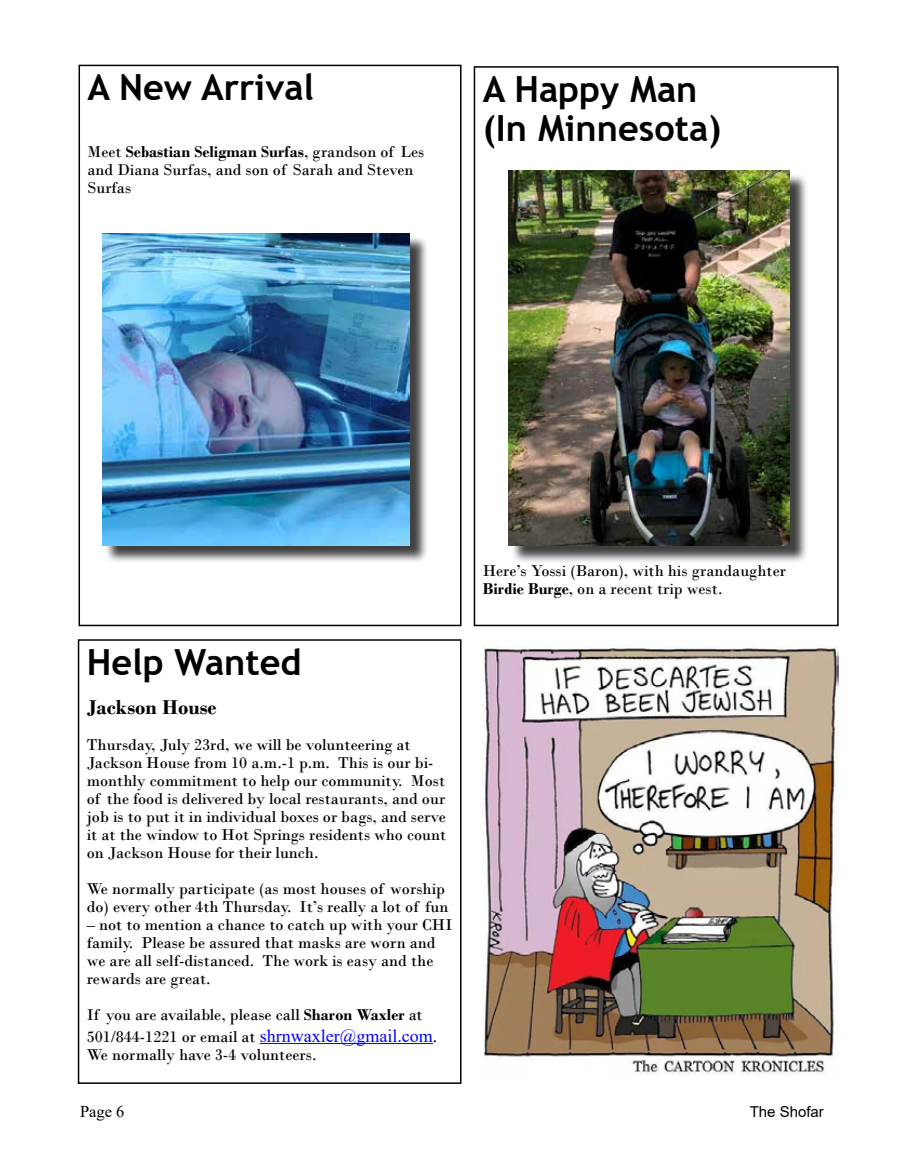
<style>
.page{position:relative;width:905px;height:1175px;background:#fff}
.page>*{position:absolute;margin:0;border:0;box-sizing:border-box;transform-origin:0 0}
.t1{font:700 36px/39px "Trebuchet MS";color:#000}
.t2{font:700 21px "Bodoni";color:#000}
.t3{font:16.5px/18px "Bodoni";color:#000}
.t4{font:16.5px "Times New Roman";color:#000}
.t5{font:15px "Arial";color:#000}
.s1{font-weight:700}
.s2{font-family:"Times New Roman";font-size:18px;color:#00f}
</style>
<div class="page">
<div style="left:473px;top:66px;width:365px;height:560px;border:2px solid #000"></div>
<div style="left:511px;top:173px;width:297px;height:391px;background:#000;opacity:.75"></div>
<img style="left:508px;top:171px;width:281px;height:374px">
<div style="left:78px;top:65px;width:383px;height:561px;border:2px solid #000"></div>
<div style="left:105px;top:236px;width:324px;height:328px;background:#000;opacity:.75"></div>
<img style="left:102px;top:233px;width:308px;height:312px">
<hr style="left:260px;top:1043px;width:173px;height:1px;background:#00f">
<div style="left:78px;top:639px;width:383px;height:444px;border:2px solid #000"></div>
<img style="left:482px;top:645px;width:356px;height:430px">
<h1 class="t1" style="left:88px;top:68px;width:228px">A New Arrival</h1>
<p class="t3" style="left:88px;top:143px;width:338px">Meet <span class="s1">Sebastian Seligman Surfas</span>, grandson of Les and Diana Surfas, and son of Sarah and Steven<br>Surfas</p>
<h1 class="t1" style="left:482px;top:69px;width:240px">A Happy Man (In Minnesota)</h1>
<h1 class="t1" style="left:87px;top:642px;width:216px">Help Wanted</h1>
<p class="t2" style="left:87px;top:694px;width:131px">Jackson House</p>
<p class="t3" style="left:87px;top:735px;width:361px">Thursday, July 23rd, we will be volunteering at Jackson House from 10 a.m.-1 p.m. This is our bi&shy;monthly commitment to help our community. Most of the food is delivered by local restaurants, and our job is to put it in individual boxes or bags, and serve it at the window to Hot Springs residents who count on Jackson House for their lunch.</p>
<p class="t3" style="left:87px;top:879px;width:363px">We normally participate (as most houses of worship do) every other 4th Thursday. It’s really a lot of fun</p>
<p class="t3" style="left:87px;top:915px;width:367px">– not to mention a chance to catch up with your CHI family. Please be assured that masks are worn and we are all self-distanced. The work is easy and the rewards are great.</p>
<p class="t3" style="left:87px;top:1003px;width:352px;line-height:21.6px">If you are available, please call <span class="s1">Sharon Waxler</span> at<br>501/844-1221 or email at <span class="s2">shrnwaxler@gmail.com</span>.</p>
<p class="t3" style="left:87px;top:1045px;width:231px">We normally have 3-4 volunteers.</p>
<p class="t3" style="left:482px;top:561px;width:305px">Here’s Yossi (Baron), with his grandaughter<br><span class="s1">Birdie Burge</span>, on a recent trip west.</p>
<p class="t4" style="left:80px;top:1099px;width:46px">Page 6</p>
<p class="t5" style="left:749px;top:1101px;width:76px">The Shofar</p>
</div>
